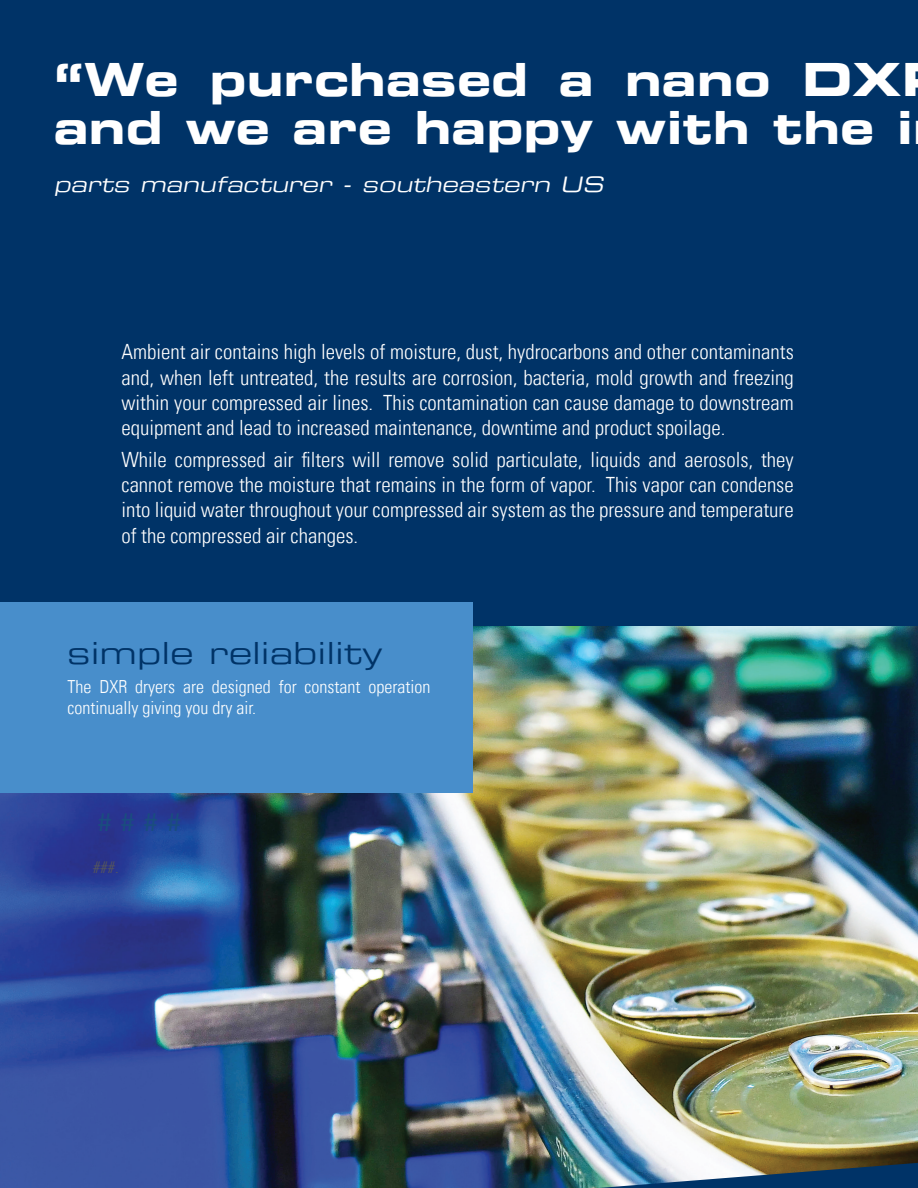
<style>
.page{position:relative;width:918px;height:1188px;background:#003367}
.page>*{position:absolute;margin:0;border:0;box-sizing:border-box;transform-origin:0 0}
.t1{font:45px/48px "Eurostile Bold Extended Two";letter-spacing:.01em;color:#fff}
.t2{font:30px "Eurostile Extended Two";letter-spacing:.02em;color:#003367}
.t3{font:24px "Eurostile Extended Two";color:#1a4d7f}
.t4{font:300 condensed 21px/25.2px "Univers LT";color:#fff;text-align:justify}
.t5{font:italic 21px "Eurostile Extended Two";color:#fff}
.t6{font:300 condensed 18px/21px "Univers LT";color:#fff}
.t7{font:300 condensed 16.5px "Univers LT";color:#57585a}
</style>
<div class="page">
<img style="left:0;top:626px;width:918px;height:562px">
<img style="left:599px;top:1163px;width:319px;height:25px">
<div style="left:0;top:602px;width:472px;height:190px;background:#488ecb"></div>
<h1 class="t1" style="left:54px;top:54px;width:860px">“We purchased a nano DX and we are happy with the i</h1>
<p class="t5" style="left:54px;top:170px;width:556px">parts manufacturer - southeastern US</p>
<p class="t4" style="left:122px;top:339px;width:674px">Ambient air contains high levels of moisture, dust, hydrocarbons and other contaminants and, when left untreated, the results are corrosion, bacteria, mold growth and freezing within your compressed air lines. This contamination can cause damage to downstream equipment and lead to increased maintenance, downtime and product spoilage.</p>
<p class="t4" style="left:122px;top:447px;width:674px">While compressed air filters will remove solid particulate, liquids and aerosols, they cannot remove the moisture that remains in the form of vapor. This vapor can condense into liquid water throughout your compressed air system as the pressure and temperature of the compressed air changes.</p>
<h2 class="t2" style="left:68px;top:632px;width:317px">simple reliability</h2>
<p class="t6" style="left:68px;top:676px;width:364px">The DXR dryers are designed for constant operation continually giving you dry air.</p>
<p class="t3" style="left:93px;top:806px;width:94px">####</p>
<p class="t7" style="left:93px;top:857px;width:27px">###.</p>
</div>
